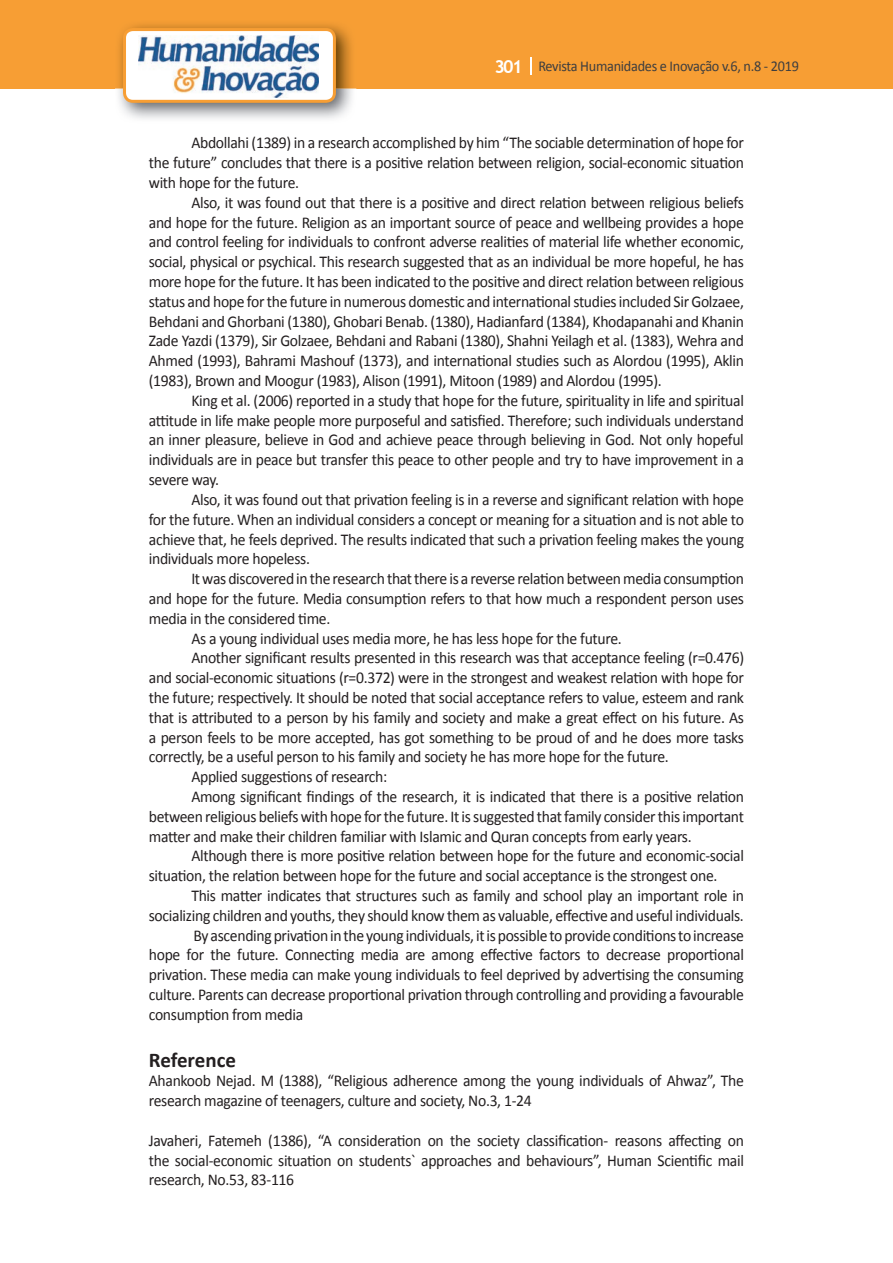
<style>
.page{position:relative;width:893px;height:1263px;background:#fff}
.page>*{position:absolute;margin:0;border:0;box-sizing:border-box;transform-origin:0 0}
.t1{font:700 21px "Calibri";letter-spacing:-.005em;color:#231f20}
.t2{font:16.5px/19.8px "Calibri";letter-spacing:-.02em;color:#231f20;text-align:justify;scale:.95 1}
.t3{font:15px "Calibri";letter-spacing:-.02em;color:#3e3e3f;scale:.95 1}
.s1{font-family:"Trebuchet MS";font-weight:700;font-size:18px;color:#fff}
</style>
<div class="page">
<div style="left:0;top:0;width:893px;height:88px;background:#f79e34"></div>
<svg style="left:530px;top:57px;width:2px;height:18px"></svg>
<img style="left:115px;top:24px;width:241px;height:95px">
<svg style="left:123px;top:28px;width:213px;height:75px"></svg>
<p class="t3" style="left:495px;top:57px;width:322px"><span class="s1">301</span> Revista Humanidades e Inovação v.6, n.8 - 2019</p>
<p class="t2" style="left:149px;top:133px;width:628px;text-indent:43px">Abdollahi (1389) in a research accomplished by him “The sociable determination of hope for the future” concludes that there is a positive relation between religion, social-economic situation with hope for the future.</p>
<p class="t2" style="left:149px;top:193px;width:628px;text-indent:43px">Also, it was found out that there is a positive and direct relation between religious beliefs and hope for the future. Religion as an important source of peace and wellbeing provides a hope and control feeling for individuals to confront adverse realities of material life whether economic, social, physical or psychical. This research suggested that as an individual be more hopeful, he has more hope for the future. It has been indicated to the positive and direct relation between religious status and hope for the future in numerous domestic and international studies included Sir Golzaee, Behdani and Ghorbani (1380), Ghobari Benab. (1380), Hadianfard (1384), Khodapanahi and Khanin Zade Yazdi (1379), Sir Golzaee, Behdani and Rabani (1380), Shahni Yeilagh et al. (1383), Wehra and Ahmed (1993), Bahrami Mashouf (1373), and international studies such as Alordou (1995), Aklin (1983), Brown and Moogur (1983), Alison (1991), Mitoon (1989) and Alordou (1995).</p>
<p class="t2" style="left:149px;top:391px;width:628px;text-indent:43px">King et al. (2006) reported in a study that hope for the future, spirituality in life and spiritual atti tude in life make people more purposeful and satisfied. Therefore; such individuals understand an inner pleasure, believe in God and achieve peace through believing in God. Not only hopeful individuals are in peace but transfer this peace to other people and try to have improvement in a severe way.</p>
<p class="t2" style="left:149px;top:490px;width:628px;text-indent:43px">Also, it was found out that privation feeling is in a reverse and significant relation with hope for the future. When an individual considers a concept or meaning for a situation and is not able to achieve that, he feels deprived. The results indicated that such a privation feeling makes the young individuals more hopeless.</p>
<p class="t2" style="left:191px;top:569px;width:583px">It was discovered in the research that there is a reverse relation between media consumption</p>
<p class="t2" style="left:149px;top:589px;width:628px">and hope for the future. Media consumption refers to that how much a respondent person uses</p>
<p class="t2" style="left:149px;top:608px;width:193px">media in the considered time.</p>
<p class="t2" style="left:191px;top:628px;width:455px">As a young individual uses media more, he has less hope for the future.</p>
<p class="t2" style="left:191px;top:648px;width:583px">Another significant results presented in this research was that acceptance feeling (r=0.476)</p>
<p class="t2" style="left:149px;top:668px;width:628px">and social-economic situations (r=0.372) were in the strongest and weakest relation with hope for</p>
<p class="t2" style="left:149px;top:688px;width:628px">the future; respectively. It should be noted that social acceptance refers to value, esteem and rank</p>
<p class="t2" style="left:149px;top:707px;width:628px">that is attributed to a person by his family and society and make a great effect on his future. As</p>
<p class="t2" style="left:149px;top:727px;width:628px">a person feels to be more accepted, has got something to be proud of and he does more tasks</p>
<p class="t2" style="left:149px;top:747px;width:549px">correctly, be a useful person to his family and society he has more hope for the future.</p>
<p class="t2" style="left:191px;top:767px;width:208px">Applied suggestions of research:</p>
<p class="t2" style="left:191px;top:787px;width:583px">Among significant findings of the research, it is indicated that there is a positive relation</p>
<p class="t2" style="left:149px;top:806px;width:628px">between religious beliefs with hope for the future. It is suggested that family consider this important</p>
<p class="t2" style="left:149px;top:826px;width:573px">matter and make their children familiar with Islamic and Quran concepts from early years.</p>
<p class="t2" style="left:191px;top:846px;width:583px">Although there is more positive relation between hope for the future and economic-social</p>
<p class="t2" style="left:149px;top:866px;width:600px">situation, the relation between hope for the future and social acceptance is the strongest one.</p>
<p class="t2" style="left:191px;top:886px;width:583px">This matter indicates that structures such as family and school play an important role in</p>
<p class="t2" style="left:149px;top:905px;width:628px">socializing children and youths, they should know them as valuable, effective and useful individuals.</p>
<p class="t2" style="left:194px;top:925px;width:581px">By ascending privation in the young individuals, it is possible to provide conditions to increase</p>
<p class="t2" style="left:149px;top:945px;width:628px">hope for the future. Connecting media are among effective factors to decrease proportional</p>
<p class="t2" style="left:149px;top:965px;width:628px">privation. These media can make young individuals to feel deprived by advertising the consuming</p>
<p class="t2" style="left:149px;top:985px;width:628px">culture. Parents can decrease proportional privation through controlling and providing a favourable</p>
<p class="t2" style="left:149px;top:1004px;width:164px">consumption from media</p>
<p class="t1" style="left:149px;top:1046px;width:89px">Reference</p>
<p class="t2" style="left:149px;top:1071px;width:628px">Ahankoob Nejad. M (1388), “Religious adherence among the young individuals of Ahwaz”, The research magazine of teenagers, culture and society, No.3, 1-24</p>
<p class="t2" style="left:149px;top:1130px;width:628px">Javaheri, Fatemeh (1386), “A consideration on the society classification- reasons affecting on the social-economic situation on students` approaches and behaviours”, Human Scientific mail research, No.53, 83-116</p>
</div>
